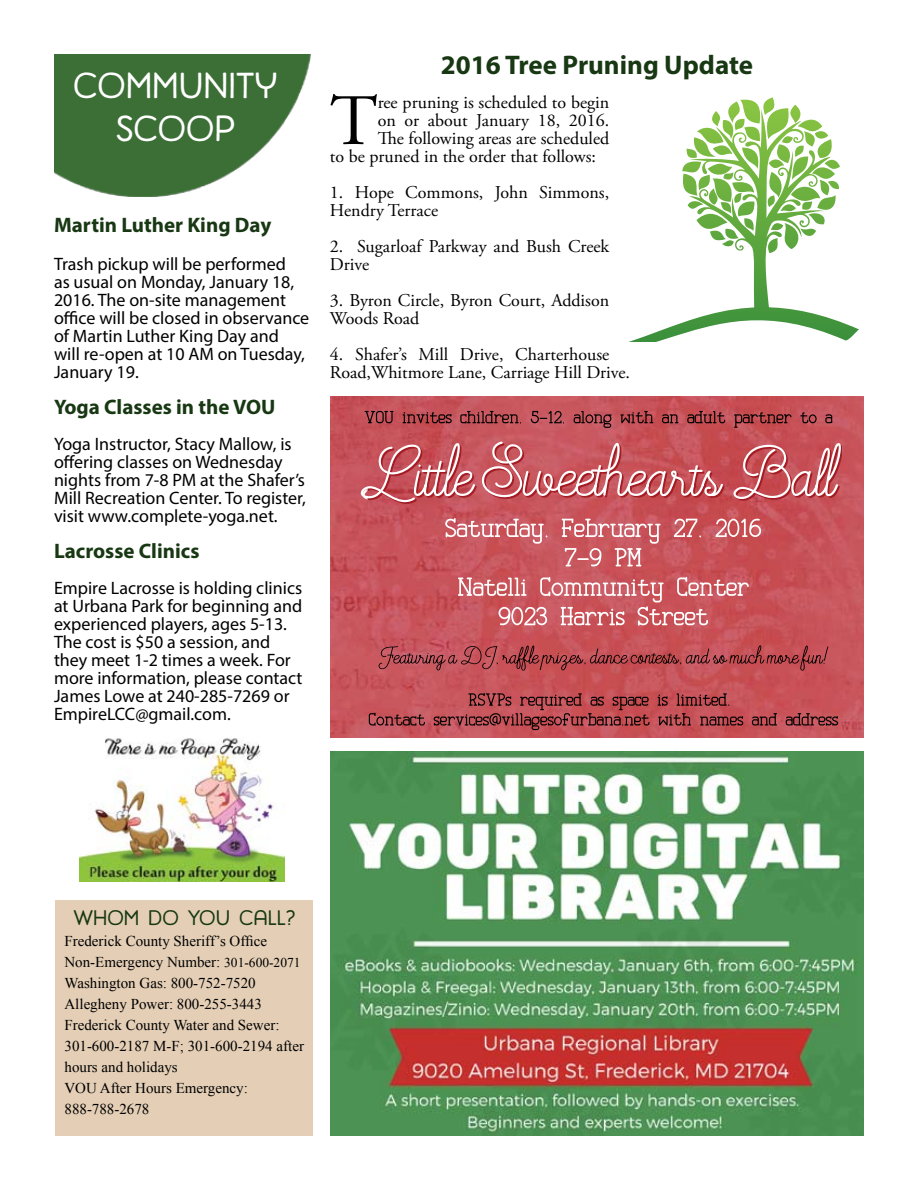
<style>
.page{position:relative;width:918px;height:1188px;background:#fff}
.page>*{position:absolute;margin:0;border:0;box-sizing:border-box;transform-origin:0 0}
.t1{font:72.3px "Adobe Garamond Pro";color:#000}
.t2{font:36px/43.2px "Harman Retro";color:#fff;text-align:center}
.t3{font:700 27px "Myriad Pro";color:#183813}
.t4{font:700 21px "Myriad Pro";color:#183813}
.t5{font:21px "Harman Retro";color:#183813}
.t6{font:18px/18px "Myriad Pro";color:#000}
.t7{font:18px/18px "Adobe Garamond Pro";color:#000}
.t8{font:15px/21px "Times New Roman";color:#000}
.s1{font-size:13.5px}
</style>
<div class="page">
<img style="left:54px;top:54px;width:257px;height:143px">
<img style="left:330px;top:752px;width:534px;height:383px">
<img style="left:330px;top:396px;width:534px;height:342px">
<svg style="left:628px;top:97px;width:231px;height:245px"></svg>
<img style="left:80px;top:738px;width:204px;height:144px">
<div style="left:56px;top:900px;width:258px;height:236px;background:#e4cfb6"></div>
<h2 class="t2" style="left:73px;top:65px;width:206px">COMMUNITY<br>SCOOP</h2>
<p class="t4" style="left:54px;top:211px;width:219px">Martin Luther King Day</p>
<p class="t6" style="left:54px;top:255px;width:257px">Trash pickup will be performed<br>as usual on Monday, January 18,<br>2016. The on-site management office will be closed in observance of Martin Luther King Day and will re-open at 10 AM on Tuesday,<br>January 19.</p>
<p class="t4" style="left:54px;top:393px;width:223px">Yoga Classes in the VOU</p>
<p class="t6" style="left:54px;top:435px;width:253px">Yoga Instructor, Stacy Mallow, is offering classes on Wednesday nights from 7-8 PM at the Shafer’s Mill Recreation Center. To register, visit www.complete-yoga.net.</p>
<p class="t4" style="left:54px;top:537px;width:147px">Lacrosse Clinics</p>
<p class="t6" style="left:54px;top:579px;width:250px">Empire Lacrosse is holding clinics at Urbana Park for beginning and experienced players, ages 5-13.<br>The cost is $50 a session, and they meet 1-2 times a week. For more information, please contact<br>James Lowe at 240-285-7269 or<br>EmpireLCC@gmail.com.</p>
<h3 class="t3" style="left:441px;top:48px;width:314px">2016 Tree Pruning Update</h3>
<h1 class="t1" style="left:330px;top:78px;width:49px">T</h1>
<p class="t7" style="left:378px;top:94px;width:233px">ree pruning is scheduled to begin</p>
<p class="t7" style="left:378px;top:112px;width:233px">on or about January 18, 2016.</p>
<p class="t7" style="left:378px;top:130px;width:233px">The following areas are scheduled</p>
<p class="t7" style="left:330px;top:148px;width:268px">to be pruned in the order that follows:</p>
<p class="t7" style="left:330px;top:184px;width:281px">1. Hope Commons, John Simmons,<br>Hendry Terrace</p>
<p class="t7" style="left:330px;top:238px;width:281px">2. Sugarloaf Parkway and Bush Creek<br>Drive</p>
<p class="t7" style="left:330px;top:292px;width:281px">3. Byron Circle, Byron Court, Addison<br>Woods Road</p>
<p class="t7" style="left:330px;top:346px;width:302px">4. Shafer’s Mill Drive, Charterhouse<br>Road,Whitmore Lane, Carriage Hill Drive.</p>
<p class="t5" style="left:74px;top:906px;width:223px">WHOM DO YOU CALL?</p>
<p class="t8" style="left:64px;top:930px;width:241px">Frederick County Sheriff’s Office<br>Non-Emergency Number: <span class="s1">301-600-2071<br></span>Washington Gas: 800-752-7520<br>Allegheny Power: 800-255-3443<br>Frederick County Water and Sewer:<br>301-600-2187 M-F; 301-600-2194 after hours and holidays<br>VOU After Hours Emergency:<br>888-788-2678</p>
</div>
